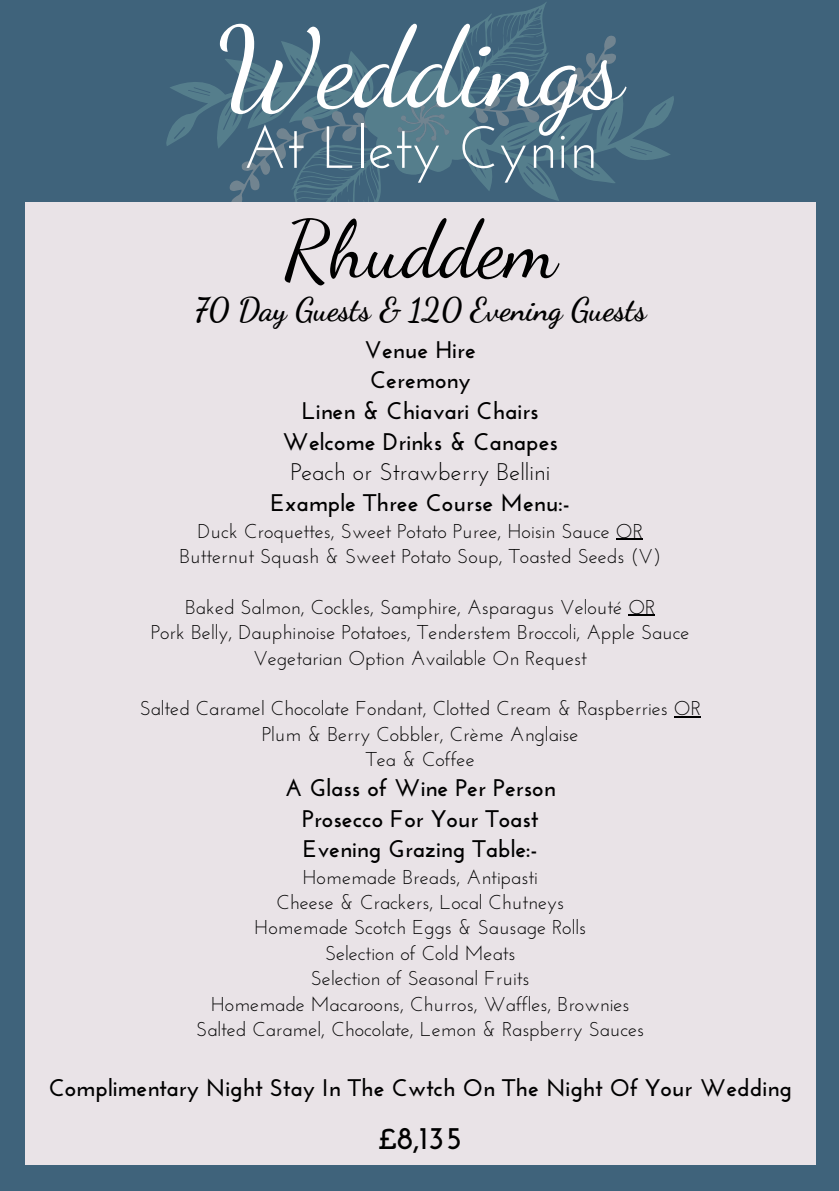
<style>
.page{position:relative;width:839px;height:1191px;background:#fff}
.page>*{position:absolute;margin:0;border:0;box-sizing:border-box;transform-origin:0 0}
.t1{font:112px "Dancing Script";color:#fff}
.t2{font:80px "Dancing Script";color:#000}
.t3{font:59.2px "Josefin Sans";color:#fff}
.t4{font:700 32px "Dancing Script";color:#000}
.t5{font:700 32px "Josefin Sans";color:#000}
.t6{font:700 24px/30.6px "Josefin Sans";color:#000;text-align:center}
.t7{font:24px "Josefin Sans";color:#000}
.t8{font:20px/25.4px "Josefin Sans";color:#000;text-align:center}
</style>
<div class="page">
<div style="left:0;top:0;width:838px;height:1191px;background:#3f637b"></div>
<svg style="left:166px;top:2px;width:508px;height:200px"></svg>
<div style="left:25px;top:202px;width:790px;height:963px;background:#e9e3e7"></div>
<svg style="left:616px;top:539px;width:27px;height:1px"></svg>
<svg style="left:628px;top:615px;width:27px;height:1px"></svg>
<hr style="left:673px;top:716px;width:27px;height:2px;background:#000">
<h1 class="t1" style="left:217px;top:1px;width:408px">Weddings</h1>
<h3 class="t3" style="left:243px;top:123px;width:356px">At Llety Cynin</h3>
<h2 class="t2" style="left:283px;top:202px;width:275px">Rhuddem</h2>
<h3 class="t4" style="left:194px;top:290px;width:453px">70 Day Guests &amp; 120 Evening Guests</h3>
<p class="t6" style="left:282px;top:336px;width:277px">Venue Hire<br>Ceremony<br>Linen &amp; Chiavari Chairs<br>Welcome Drinks &amp; Canapes</p>
<p class="t7" style="left:290px;top:462px;width:261px">Peach or Strawberry Bellini</p>
<p class="t6" style="left:270px;top:490px;width:301px">Example Three Course Menu:-</p>
<p class="t8" style="left:179px;top:520px;width:483px">Duck Croquettes, Sweet Potato Puree, Hoisin Sauce OR<br>Butternut Squash &amp; Sweet Potato Soup, Toasted Seeds (V)</p>
<p class="t8" style="left:151px;top:596px;width:540px">Baked Salmon, Cockles, Samphire, Asparagus Velouté OR<br>Pork Belly, Dauphinoise Potatoes, Tenderstem Broccoli, Apple Sauce<br>Vegetarian Option Available On Request</p>
<p class="t8" style="left:140px;top:698px;width:562px">Salted Caramel Chocolate Fondant, Clotted Cream &amp; Raspberries OR<br>Plum &amp; Berry Cobbler, Crème Anglaise<br>Tea &amp; Coffee</p>
<p class="t6" style="left:285px;top:775px;width:272px">A Glass of Wine Per Person<br>Prosecco For Your Toast<br>Evening Grazing Table:-</p>
<p class="t8" style="left:196px;top:866px;width:449px">Homemade Breads, Antipasti<br>Cheese &amp; Crackers, Local Chutneys<br>Homemade Scotch Eggs &amp; Sausage Rolls<br>Selection of Cold Meats<br>Selection of Seasonal Fruits<br>Homemade Macaroons, Churros, Waffles, Brownies Salted Caramel, Chocolate, Lemon &amp; Raspberry Sauces</p>
<p class="t6" style="left:49px;top:1075px;width:744px">Complimentary Night Stay In The Cwtch On The Night Of Your Wedding</p>
<h3 class="t5" style="left:378px;top:1125px;width:85px">£8,135</h3>
</div>
